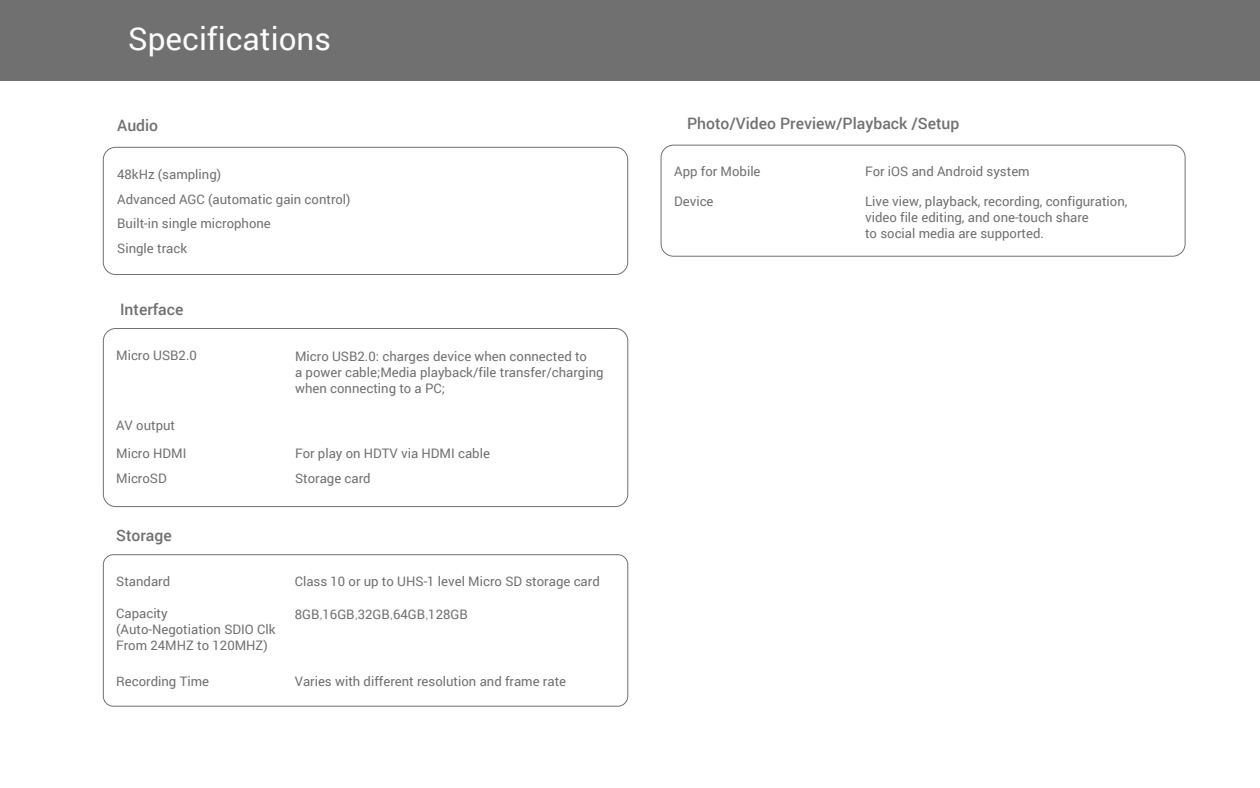
<style>
.page{position:relative;width:1260px;height:788px;background:#fff}
.page>*{position:absolute;margin:0;border:0;box-sizing:border-box;transform-origin:0 0}
.t1{font:31.5px "Roboto";color:#fcfcfc}
.t2{font:500 15.75px "Roboto";color:#717071}
.t3{font:13.12px/15.8px "Roboto";color:#717071}
.s1{font-family:"Adobe Song Std";font-weight:300}
</style>
<div class="page">
<div style="left:0;top:0;width:1260px;height:80px;background:#717071"></div>
<div style="left:103px;top:147px;width:525px;height:128px;border:1px solid #717071;border-radius:12px"></div>
<div style="left:103px;top:328px;width:525px;height:179px;border:1px solid #717071;border-radius:12px"></div>
<div style="left:103px;top:554px;width:525px;height:152px;border:1px solid #717071;border-radius:10px"></div>
<div style="left:661px;top:145px;width:525px;height:111px;border:1px solid #717071;border-radius:12px"></div>
<h1 class="t1" style="left:128px;top:16px;width:204px">Specifications</h1>
<p class="t2" style="left:117px;top:114px;width:42px">Audio</p>
<p class="t3" style="left:117px;top:161px;width:235px;line-height:25.2px">48kHz (sampling)<br>Advanced AGC (automatic gain control)</p>
<p class="t3" style="left:117px;top:210px;width:155px;line-height:25px">Built-in single microphone<br>Single track</p>
<p class="t2" style="left:120px;top:298px;width:65px">Interface</p>
<p class="t3" style="left:116px;top:347px;width:82px">Micro USB2.0</p>
<p class="t3" style="left:116px;top:417px;width:60px">AV output</p>
<p class="t3" style="left:116px;top:445px;width:72px">Micro HDMI</p>
<p class="t3" style="left:295px;top:348px;width:310px">Micro USB2.0: charges device when connected to<br>a power cable;Media playback/file transfer/charging when connecting to a PC;</p>
<p class="t3" style="left:295px;top:445px;width:196px">For play on HDTV via HDMI cable</p>
<p class="t3" style="left:116px;top:470px;width:52px">MicroSD</p>
<p class="t3" style="left:295px;top:470px;width:77px">Storage card</p>
<p class="t2" style="left:116px;top:524px;width:57px">Storage</p>
<p class="t3" style="left:116px;top:572px;width:56px">Standard</p>
<p class="t3" style="left:295px;top:572px;width:307px">Class 10 or up to UHS-1 level Micro SD storage card</p>
<p class="t3" style="left:116px;top:605px;width:161px">Capacity (Auto-Negotiation SDIO Clk<br>From 24MHZ to 120MHZ)</p>
<p class="t3" style="left:295px;top:605px;width:175px">8GB<span class="s1">,</span>16GB<span class="s1">,</span>32GB<span class="s1">,</span>64GB<span class="s1">,</span>128GB</p>
<p class="t3" style="left:116px;top:672px;width:94px">Recording Time</p>
<p class="t3" style="left:295px;top:672px;width:273px">Varies with different resolution and frame rate</p>
<p class="t2" style="left:687px;top:113px;width:274px">Photo/Video Preview/Playback /Setup</p>
<p class="t3" style="left:674px;top:163px;width:88px">App for Mobile</p>
<p class="t3" style="left:674px;top:193px;width:41px">Device</p>
<p class="t3" style="left:865px;top:163px;width:166px">For iOS and Android system</p>
<p class="t3" style="left:865px;top:193px;width:264px">Live view, playback, recording, configuration, video file editing, and one-touch share<br>to social media are supported.</p>
</div>
